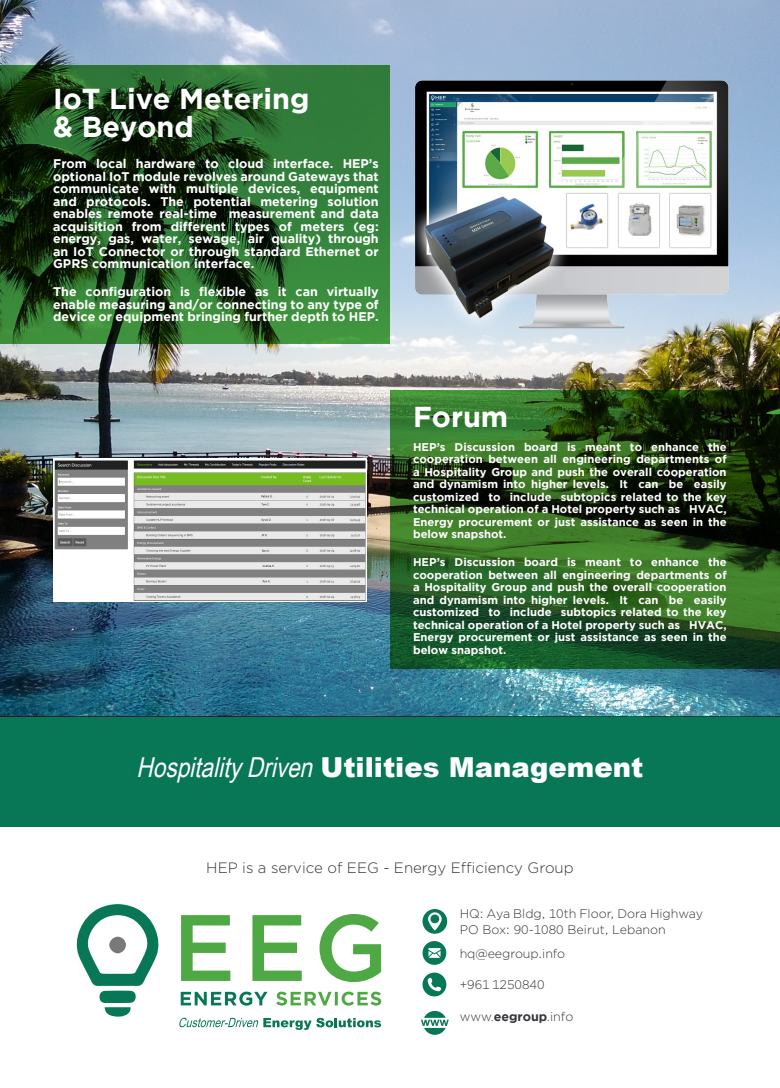
<style>
.page{position:relative;width:780px;height:1088px;background:#fff}
.page>*{position:absolute;margin:0;border:0;box-sizing:border-box;transform-origin:0 0}
.Title_1{font:700 28.75px/27.5px "Gotham";color:#fff}
.Body_Text_2{font:900 27.5px "Arial";color:#fff}
.Subtitle_1{font:300 15px "Gotham";color:#37343a}
.Body_Text_1{font:700 12.5px/12.5px "Gotham";color:#fff;text-align:justify}
.Subtitle_1-2{font:300 12.5px "Gotham";color:#37343a}
.Body_Text_1-2{font:700 11.25px/12.5px "Gotham";color:#fff;text-align:justify}
.s1{font-family:"Arial Narrow";font-weight:400;font-style:italic}
.s2{font-weight:700}
</style>
<div class="page">
<div style="left:0;top:716px;width:780px;height:110px;background:#087756"></div>
<img style="left:0;top:0;width:780px;height:716px">
<img style="left:53px;top:458px;width:313px;height:144px">
<img style="left:413px;top:79px;width:318px;height:251px">
<svg style="left:252px;top:915px;width:50px;height:66px"></svg>
<svg style="left:181px;top:915px;width:49px;height:66px"></svg>
<svg style="left:319px;top:914px;width:62px;height:68px"></svg>
<svg style="left:77px;top:904px;width:82px;height:112px"></svg>
<svg style="left:276px;top:991px;width:105px;height:14px"></svg>
<svg style="left:181px;top:991px;width:86px;height:14px"></svg>
<svg style="left:179px;top:1018px;width:202px;height:12px"></svg>
<svg style="left:422px;top:909px;width:25px;height:25px"></svg>
<svg style="left:422px;top:972px;width:24px;height:24px"></svg>
<svg style="left:421px;top:1011px;width:28px;height:24px"></svg>
<svg style="left:422px;top:941px;width:24px;height:24px"></svg>
<p class="Title_1" style="left:53px;top:84px;width:258px">IoT Live Metering &amp; Beyond</p>
<p class="Body_Text_1" style="left:53px;top:157px;width:327px">From local hardware to cloud interface. HEP’s optional IoT module revolves around Gateways that communicate with multiple devices, equipment and protocols. The potential metering solution enables remote real-time measurement and data acquisition from different types of meters (eg: energy, gas, water, sewage, air quality) through an IoT Connector or through standard Ethernet or GPRS communication interface.</p>
<p class="Body_Text_1" style="left:53px;top:285px;width:327px">The configuration is flexible as it can virtually enable measuring and/or connecting to any type of device or equipment bringing further depth to HEP.</p>
<p class="Title_1" style="left:413px;top:402px;width:97px">Forum</p>
<p class="Body_Text_1-2" style="left:413px;top:440px;width:315px">HEP’s Discussion board is meant to enhance the cooperation between all engineering departments of a Hospitality Group and push the overall cooperation and dynamism into higher levels. It can be easily customized to include subtopics related to the key technical operation of a Hotel property such as HVAC, Energy procurement or just assistance as seen in the below snapshot.</p>
<p class="Body_Text_1-2" style="left:413px;top:556px;width:315px">HEP’s Discussion board is meant to enhance the cooperation between all engineering departments of a Hospitality Group and push the overall cooperation and dynamism into higher levels. It can be easily customized to include subtopics related to the key technical operation of a Hotel property such as HVAC, Energy procurement or just assistance as seen in the below snapshot.</p>
<p class="Body_Text_2" style="left:137px;top:748px;width:508px"><span class="s1">HospitalityDriven</span>Utilities Management</p>
<p class="Subtitle_1" style="left:206px;top:858px;width:369px">HEP is a service of EEG - Energy Efficiency Group</p>
<p class="Subtitle_1-2" style="left:459px;top:906px;width:245px">HQ: Aya Bldg, 10th Floor, Dora Highway</p>
<p class="Subtitle_1-2" style="left:459px;top:921px;width:208px">PO Box: 90-1080 Beirut, Lebanon</p>
<p class="Subtitle_1-2" style="left:459px;top:945px;width:107px">hq@eegroup.info</p>
<p class="Subtitle_1-2" style="left:459px;top:977px;width:86px">+961 1250840</p>
<p class="Subtitle_1-2" style="left:459px;top:1008px;width:115px">www.<span class="s2">eegroup</span>.info</p>
</div>
